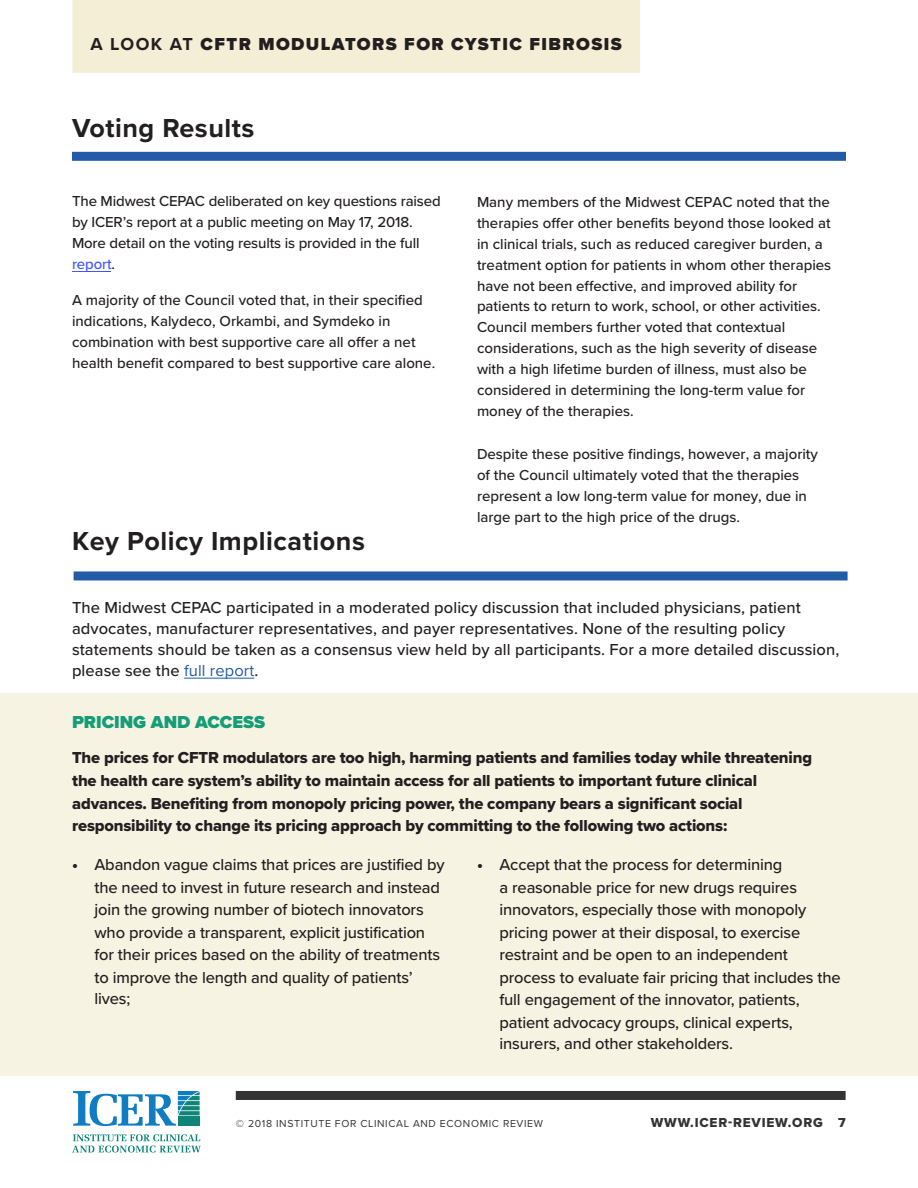
<style>
.page{position:relative;width:918px;height:1188px;background:#fff}
.page>*{position:absolute;margin:0;border:0;box-sizing:border-box;transform-origin:0 0}
.Header1{font:700 27px "Proxima Nova";letter-spacing:.02em;color:#231f20}
.t1{font:900 18px "Proxima Nova";letter-spacing:.08em;color:#231f20}
.header_2b{font:900 18px "Proxima Nova";color:#159d78}
.Body{font:500 16.5px/22.4px "Proxima Nova";letter-spacing:-.01em;color:#231f20}
.t2{font:16.5px/22.6px "Proxima Nova Extrabld";letter-spacing:-.01em;color:#231f20}
.Body-2{font:500 15px/21px "Proxima Nova";color:#231f20}
.Header1-2{font:500 15px/21px "Proxima Nova";color:#231f20}
.t3{font:13.5px "Proxima Nova Extrabld";letter-spacing:.06em;color:#323332}
.t4{font:10.5px "Proxima Nova";letter-spacing:.06em;color:#323332}
.s1{font-weight:700}
.s2{color:#4055ff}
.s3{font-weight:400;color:#245ba8}
.s4{font-family:"Proxima Nova Extrabld";font-weight:400}
</style>
<div class="page">
<div style="left:236px;top:1091px;width:610px;height:9px;background:#323332"></div>
<div style="left:72px;top:0;width:568px;height:73px;background:#f4eed6"></div>
<svg style="left:72px;top:1134px;width:129px;height:18px"></svg>
<svg style="left:73px;top:1091px;width:127px;height:35px"></svg>
<div style="left:72px;top:152px;width:774px;height:9px;background:#245ba8"></div>
<div style="left:0;top:693px;width:918px;height:382px;background:#f7f3e2"></div>
<div style="left:74px;top:571px;width:774px;height:9px;background:#245ba8"></div>
<hr style="left:184px;top:678px;width:70px;height:1px;background:#245ba8">
<hr style="left:72px;top:272px;width:39px;height:1px;background:#4055ff">
<p class="t1" style="left:90px;top:31px;width:533px"><span class="s1">A LOOK AT</span> CFTR MODULATORS FOR CYSTIC FIBROSIS</p>
<p class="Header1" style="left:72px;top:108px;width:184px">Voting Results</p>
<p class="Header1-2" style="left:72px;top:190px;width:370px">The Midwest CEPAC deliberated on key questions raised by ICER’s report at a public meeting on May 17, 2018.<br>More detail on the voting results is provided in the full <span class="s2">report</span>.</p>
<p class="Header1-2" style="left:72px;top:289px;width:365px">A majority of the Council voted that, in their specified indications, Kalydeco, Orkambi, and Symdeko in combination with best supportive care all offer a net health benefit compared to best supportive care alone.</p>
<h1 class="Header1" style="left:72px;top:520px;width:294px">Key Policy Implications</h1>
<p class="Body-2" style="left:477px;top:191px;width:356px">Many members of the Midwest CEPAC noted that the therapies offer other benefits beyond those looked at in clinical trials, such as reduced caregiver burden, a treatment option for patients in whom other therapies have not been effective, and improved ability for patients to return to work, school, or other activities.<br>Council members further voted that contextual considerations, such as the high severity of disease with a high lifetime burden of illness, must also be considered in determining the long-term value for money of the therapies.</p>
<p class="Body-2" style="left:477px;top:443px;width:342px">Despite these positive findings, however, a majority of the Council ultimately voted that the therapies represent a low long-term value for money, due in large part to the high price of the drugs.</p>
<p class="Body" style="left:72px;top:596px;width:769px;line-height:21px">The Midwest CEPAC participated in a moderated policy discussion that included physicians, patient advocates, manufacturer representatives, and payer representatives. None of the resulting policy statements should be taken as a consensus view held by all participants. For a more detailed discussion, please see the <span class="s3">full report</span>.</p>
<p class="header_2b" style="left:72px;top:709px;width:195px">PRICING AND ACCESS</p>
<p class="t2" style="left:72px;top:746px;width:742px">The prices for CFTR modulators are too high, harming patients and families today while threatening the health care system’s ability to maintain access for all patients to important future clinical advances. Benefiting from monopoly pricing power, the company bears a significant social responsibility to change its pricing approach by committing to the following two actions:</p>
<p class="Body" style="left:94px;top:853px;width:352px;text-indent:-22px"><span class="s4">•</span> Abandon vague claims that prices are justified by the need to invest in future research and instead join the growing number of biotech innovators who provide a transparent, explicit justification for their prices based on the ability of treatments to improve the length and quality of patients’ lives;</p>
<p class="Body" style="left:500px;top:853px;width:343px;text-indent:-22px"><span class="s4">•</span> Accept that the process for determining<br>a reasonable price for new drugs requires innovators, especially those with monopoly pricing power at their disposal, to exercise restraint and be open to an independent process to evaluate fair pricing that includes the full engagement of the innovator, patients, patient advocacy groups, clinical experts, insurers, and other stakeholders.</p>
<p class="t4" style="left:236px;top:1116px;width:309px">© 2018 INSTITUTE FOR CLINICAL AND ECONOMIC REVIEW</p>
<p class="t3" style="left:651px;top:1112px;width:196px">WWW.ICER-REVIEW.ORG 7</p>
</div>
